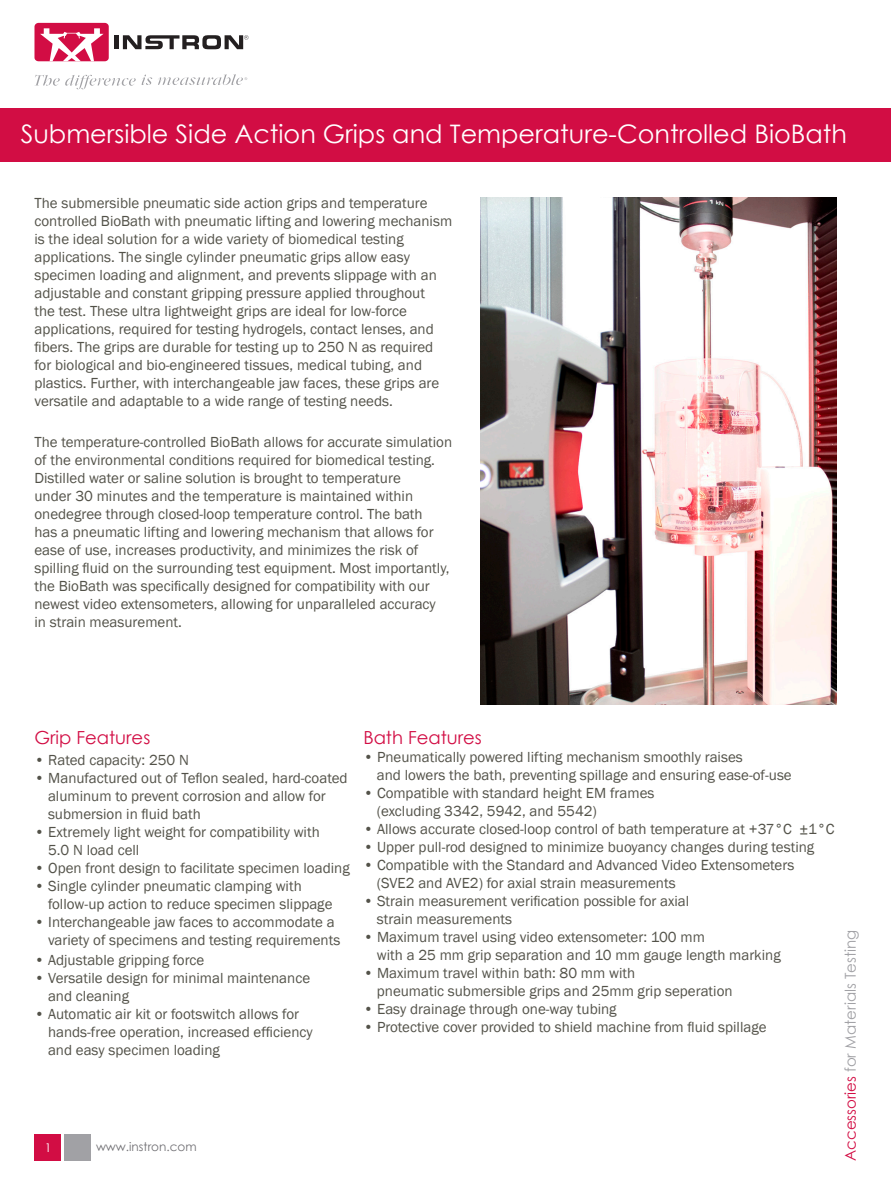
<style>
.page{position:relative;width:891px;height:1188px;background:#fff}
.page>*{position:absolute;margin:0;border:0;box-sizing:border-box;transform-origin:0 0}
.t1{font:25.5px "Century Gothic";color:#fff}
.t2{font:18px "Century Gothic";color:#d20d44}
.t3{font:15px/18px "Franklin Gothic";color:#535249}
.t4{font:15px "Century Gothic";color:#a1a1a5}
.t5{font:12px "Century Gothic";color:#717074}
.Body_Copy{font:12px "Century Gothic";color:#fff}
.s1{color:#d20d44}
</style>
<div class="page">
<img style="left:481px;top:197px;width:356px;height:507px">
<div style="left:0;top:108px;width:891px;height:54px;background:#d20d44"></div>
<div style="left:34px;top:23px;width:75px;height:38px;background:#d20d44;border-radius:4px"></div>
<svg style="left:40px;top:28px;width:64px;height:33px"></svg>
<hr style="left:114px;top:35px;width:4px;height:14px;background:#231f20">
<svg style="left:123px;top:35px;width:125px;height:14px"></svg>
<svg style="left:35px;top:74px;width:212px;height:15px"></svg>
<div style="left:34px;top:1134px;width:28px;height:27px;background:#d20d44"></div>
<div style="left:64px;top:1134px;width:27px;height:27px;background:#a1a1a5"></div>
<p class="t1" style="left:21px;top:116px;width:828px">Submersible Side Action Grips and Temperature-Controlled BioBath</p>
<p class="t3" style="left:34px;top:194px;width:419px">The submersible pneumatic side action grips and temperature controlled BioBath with pneumatic lifting and lowering mechanism is the ideal solution for a wide variety of biomedical testing applications. The single cylinder pneumatic grips allow easy specimen loading and alignment, and prevents slippage with an adjustable and constant gripping pressure applied throughout<br>the test. These ultra lightweight grips are ideal for low-force applications, required for testing hydrogels, contact lenses, and fibers. The grips are durable for testing up to 250 N as required for biological and bio-engineered tissues, medical tubing, and plastics. Further, with interchangeable jaw faces, these grips are versatile and adaptable to a wide range of testing needs.</p>
<p class="t3" style="left:34px;top:434px;width:419px">The temperature-controlled BioBath allows for accurate simulation of the environmental conditions required for biomedical testing.<br>Distilled water or saline solution is brought to temperature<br>under 30 minutes and the temperature is maintained within onedegree through closed-loop temperature control. The bath<br>has a pneumatic lifting and lowering mechanism that allows for ease of use, increases productivity, and minimizes the risk of spilling fluid on the surrounding test equipment. Most importantly, the BioBath was specifically designed for compatibility with our newest video extensometers, allowing for unparalleled accuracy<br>in strain measurement.</p>
<p class="t2" style="left:34px;top:725px;width:117px">Grip Features</p>
<p class="t3" style="left:34px;top:751px;width:156px">• Rated capacity: 250 N</p>
<p class="t3" style="left:48px;top:769px;width:301px;text-indent:-14px">• Manufactured out of Teflon sealed, hard-coated aluminum to prevent corrosion and allow for submersion in fluid bath</p>
<p class="t3" style="left:48px;top:823px;width:273px;text-indent:-14px">• Extremely light weight for compatibility with<br>5.0 N load cell</p>
<p class="t3" style="left:34px;top:859px;width:317px">• Open front design to facilitate specimen loading</p>
<p class="t3" style="left:48px;top:877px;width:286px;text-indent:-14px">• Single cylinder pneumatic clamping with follow-up action to reduce specimen slippage</p>
<p class="t3" style="left:48px;top:913px;width:294px;text-indent:-14px">• Interchangeable jaw faces to accommodate a variety of specimens and testing requirements</p>
<p class="t3" style="left:34px;top:952px;width:171px">• Adjustable gripping force</p>
<p class="t3" style="left:48px;top:970px;width:264px;text-indent:-14px">• Versatile design for minimal maintenance and cleaning</p>
<p class="t3" style="left:48px;top:1006px;width:266px;text-indent:-14px">• Automatic air kit or footswitch allows for hands-free operation, increased efficiency and easy specimen loading</p>
<p class="Body_Copy" style="left:45px;top:1139px;width:8px">1</p>
<p class="t5" style="left:96px;top:1138px;width:102px">www.instron.com</p>
<p class="t2" style="left:363px;top:725px;width:120px">Bath Features</p>
<p class="t3" style="left:377px;top:748px;width:416px;text-indent:-14px">• Pneumatically powered lifting mechanism smoothly raises<br>and lowers the bath, preventing spillage and ensuring ease-of-use</p>
<p class="t3" style="left:377px;top:784px;width:279px;text-indent:-14px">• Compatible with standard height EM frames (excluding 3342, 5942, and 5542)</p>
<p class="t3" style="left:363px;top:820px;width:473px">• Allows accurate closed-loop control of bath temperature at +37°C ±1°C</p>
<p class="t3" style="left:363px;top:838px;width:452px">• Upper pull-rod designed to minimize buoyancy changes during testing</p>
<p class="t3" style="left:377px;top:856px;width:419px;text-indent:-14px">• Compatible with the Standard and Advanced Video Extensometers (SVE2 and AVE2) for axial strain measurements</p>
<p class="t3" style="left:377px;top:892px;width:314px;text-indent:-14px">• Strain measurement verification possible for axial strain measurements</p>
<p class="t3" style="left:377px;top:928px;width:405px;text-indent:-14px">• Maximum travel using video extensometer: 100 mm<br>with a 25 mm grip separation and 10 mm gauge length marking</p>
<p class="t3" style="left:377px;top:964px;width:357px;text-indent:-14px">• Maximum travel within bath: 80 mm with<br>pneumatic submersible grips and 25mm grip seperation</p>
<p class="t3" style="left:363px;top:1000px;width:255px">• Easy drainage through one-way tubing</p>
<p class="t3" style="left:363px;top:1018px;width:405px">• Protective cover provided to shield machine from fluid spillage</p>
<p class="t4" style="left:840px;top:1161px;width:233px;rotate:-90deg"><span class="s1">Accessories</span> for Materials Testing</p>
</div>
